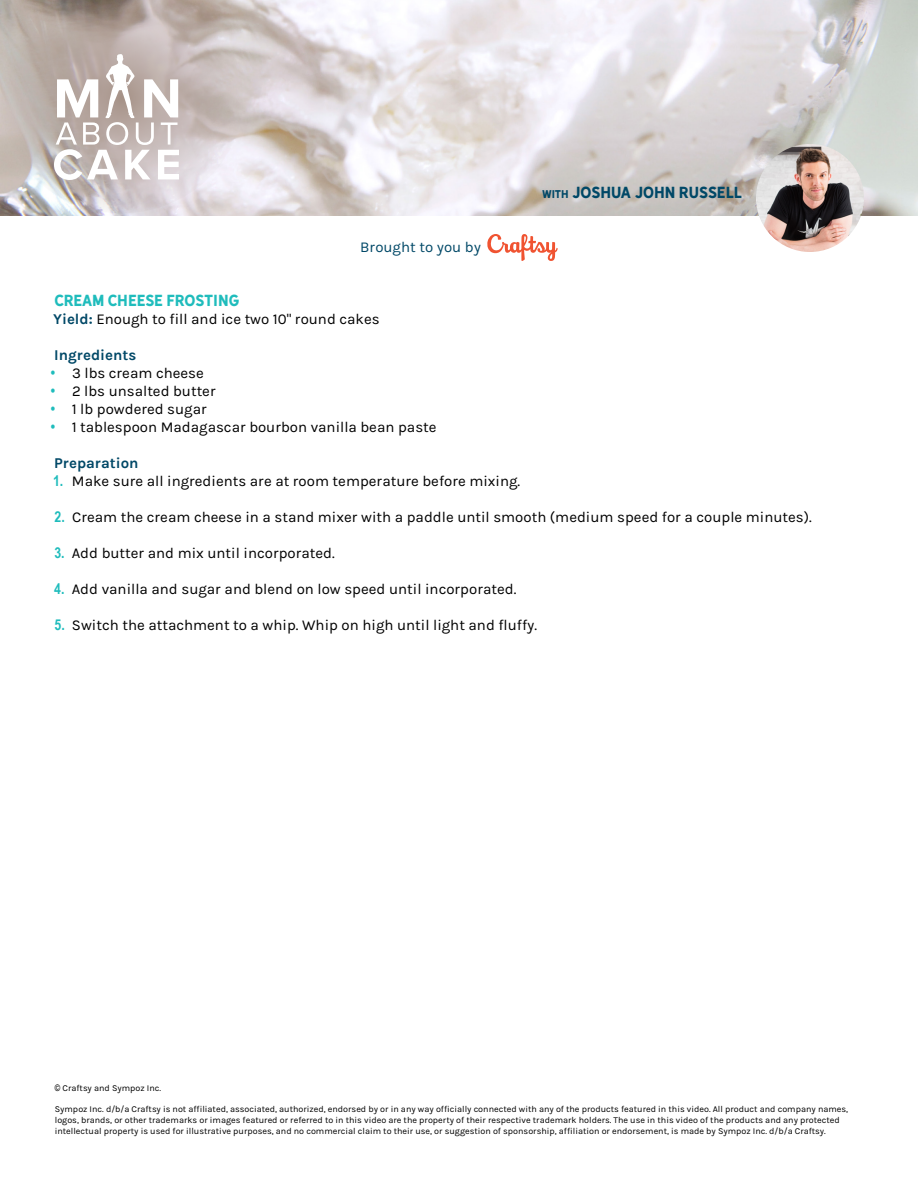
<style>
.page{position:relative;width:918px;height:1188px;background:#fff}
.page>*{position:absolute;margin:0;border:0;box-sizing:border-box;transform-origin:0 0}
.t1{font:15px "Karla";color:#000}
.Subtitle{font:700 15px "Karla";color:#004867}
.t2{font:15px "Hanley Sans";color:#004867}
.t3{font:15px "Hanley Sans";letter-spacing:-.015em;color:#1fbcbc}
.t4{font:15px "Karla";color:#004867}
.t5{font:9px/10.8px "Karla";color:#000}
.s1{font-size:10.5px}
.s2{font-weight:700;color:#004867}
.s3{font-family:"Arial Narrow";font-weight:700;color:#1fbcbc}
.s4{font-family:"Arial Narrow"}
</style>
<div class="page">
<svg style="left:487px;top:234px;width:71px;height:27px"></svg>
<img style="left:0;top:0;width:918px;height:216px">
<img style="left:756px;top:144px;width:108px;height:108px;border-radius:54px">
<svg style="left:0;top:0;width:243px;height:213px;background:#c4bab7"></svg>
<svg style="left:54px;top:54px;width:125px;height:126px"></svg>
<h1 class="t4" style="left:360px;top:239px;width:122px">Brought to you by</h1>
<p class="t2" style="left:542px;top:181px;width:202px"><span class="s1">with</span> JOSHUA JOHN RUSSELL</p>
<p class="t3" style="left:54px;top:289px;width:186px">CREAM CHEESE FROSTING</p>
<p class="t1" style="left:53px;top:311px;width:328px"><span class="s2">Yield:</span> Enough to fill and ice two 10" round cakes</p>
<p class="Subtitle" style="left:54px;top:346px;width:84px">Ingredients</p>
<p class="t1" style="left:51px;top:365px;width:154px"><span class="s3">•</span> 3 lbs cream cheese</p>
<p class="t1" style="left:51px;top:383px;width:166px"><span class="s3">•</span> 2 lbs unsalted butter</p>
<p class="t1" style="left:51px;top:401px;width:157px"><span class="s3">•</span> 1 lb powdered sugar</p>
<p class="t1" style="left:51px;top:419px;width:387px"><span class="s3">•</span> 1 tablespoon Madagascar bourbon vanilla bean paste</p>
<p class="Subtitle" style="left:54px;top:454px;width:86px">Preparation</p>
<p class="t1" style="left:53px;top:473px;width:468px"><span class="s3">1.</span> Make sure all ingredients are at room temperature before mixing.</p>
<p class="t1" style="left:54px;top:509px;width:759px"><span class="s3">2.</span> Cream the cream cheese in a stand mixer with a paddle until smooth (medium speed for a couple minutes).</p>
<p class="t1" style="left:54px;top:545px;width:282px"><span class="s3">3.</span> Add butter and mix until incorporated.</p>
<p class="t1" style="left:54px;top:581px;width:464px"><span class="s3">4.</span> Add vanilla and sugar and blend on low speed until incorporated.</p>
<p class="t1" style="left:54px;top:617px;width:484px"><span class="s3">5.</span> Switch the attachment to a whip. Whip on high until light and fluffy.</p>
<p class="t5" style="left:55px;top:1083px;width:108px"><span class="s4">©</span> Craftsy and Sympoz Inc.</p>
<p class="t5" style="left:55px;top:1104px;width:795px">Sympoz Inc. d/b/a Craftsy is not affiliated, associated, authorized, endorsed by or in any way officially connected with any of the products featured in this video. All product and company names, logos, brands, or other trademarks or images featured or referred to in this video are the property of their respective trademark holders. The use in this video of the products and any protected intellectual property is used for illustrative purposes, and no commercial claim to their use, or suggestion of sponsorship, affiliation or endorsement, is made by Sympoz Inc. d/b/a Craftsy.</p>
</div>
